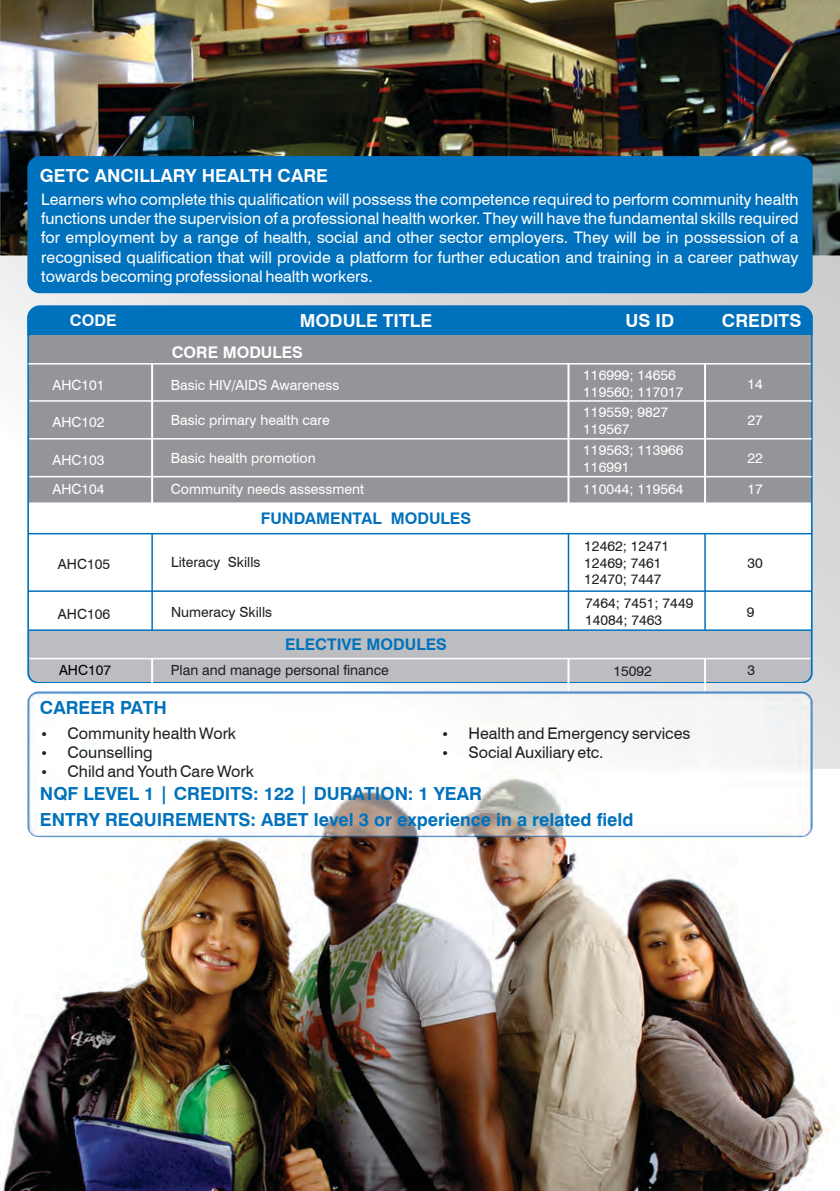
<style>
.page{position:relative;width:840px;height:1191px;background:#fff}
.page>*{position:absolute;margin:0;border:0;box-sizing:border-box;transform-origin:0 0}
.t1{font:700 18px "Swiss 721 BT";color:#0071bc}
.t2{font:700 18px "Swis 721 BT";color:#0071bc}
.t3{font:700 18px "Swis 721 BT";color:#fff}
.t4{font:16px/19.2px "Swis 721 BT";color:#fff;text-align:justify}
.t5{font:16px/19.2px "Swis 721 BT";color:#231f20}
.t6{font:700 16px "Swis 721 BT";color:#0071bc}
.t7{font:700 16px "Swis 721 BT";color:#fff}
.t8{font:14px/16.8px "Swis 721 BT";color:#fff}
.t9{font:14px/16.8px "Swis 721 BT";color:#231f20}
.t10{font:14px "Swiss 721 BT";color:#231f20}
.t11{font:14px "Swis 721 BT";color:#000}
.s1{font-family:"Swiss 721 BT"}
</style>
<div class="page">
<svg style="left:0;top:262px;width:839px;height:507px"></svg>
<img style="left:0;top:0;width:839px;height:255px">
<img style="left:0;top:769px;width:828px;height:422px">
<div style="left:27px;top:156px;width:785px;height:137px;background:#0071bc;border:2px solid #0071bc;border-radius:11px"></div>
<div style="left:29px;top:631px;width:781px;height:51px;background:#bbbdc0"></div>
<div style="left:29px;top:336px;width:781px;height:166px;background:#939598"></div>
<svg style="left:26px;top:304px;width:787px;height:33px;background:#0e77bc"></svg>
<hr style="left:151px;top:335px;width:2px;height:529px;background:#fff">
<hr style="left:567px;top:335px;width:2px;height:529px;background:#fff">
<hr style="left:703px;top:335px;width:2px;height:529px;background:#fff">
<div style="left:29px;top:503px;width:781px;height:127px;background:#fff"></div>
<hr style="left:28px;top:363px;width:782px;height:1px;background:#fff">
<hr style="left:28px;top:533px;width:783px;height:1px;background:#0071bc">
<div style="left:30px;top:336px;width:780px;height:27px;background:#939598"></div>
<hr style="left:151px;top:533px;width:2px;height:97px;background:#0071bc">
<hr style="left:567px;top:533px;width:2px;height:97px;background:#0071bc">
<hr style="left:704px;top:533px;width:1px;height:97px;background:#0071bc">
<hr style="left:29px;top:400px;width:782px;height:2px;background:#fff">
<hr style="left:29px;top:438px;width:782px;height:1px;background:#fff">
<hr style="left:29px;top:502px;width:781px;height:2px;background:#fff">
<hr style="left:28px;top:590px;width:783px;height:2px;background:#0071bc">
<hr style="left:28px;top:629px;width:783px;height:2px;background:#0071bc">
<img style="left:27px;top:691px;width:785px;height:146px">
<div style="left:148px;top:631px;width:8px;height:27px;background:#bbbdc0"></div>
<div style="left:564px;top:631px;width:8px;height:27px;background:#bbbdc0"></div>
<div style="left:701px;top:631px;width:7px;height:27px;background:#bbbdc0"></div>
<hr style="left:29px;top:658px;width:781px;height:1px;background:#fff">
<hr style="left:29px;top:476px;width:782px;height:1px;background:#fff">
<svg style="left:42px;top:732px;width:4px;height:4px"></svg>
<svg style="left:42px;top:751px;width:4px;height:4px"></svg>
<svg style="left:42px;top:770px;width:4px;height:4px"></svg>
<svg style="left:443px;top:732px;width:4px;height:4px"></svg>
<svg style="left:443px;top:751px;width:4px;height:4px"></svg>
<p class="t3" style="left:40px;top:165px;width:289px">GETC ANCILLARY HEALTH CARE</p>
<p class="t4" style="left:41px;top:190px;width:758px">Learners who complete this <span class="s1">qualification</span> will possess the competence required to perform community health functions under the supervision of a professional health worker. They will have the fundamental skills required for employment by a range of health, social and other sector employers. They will be in possession of a recognised <span class="s1">qualification</span> that will provide a platform for further education and training in a career pathway towards becoming professional health workers.</p>
<p class="t7" style="left:70px;top:311px;width:48px">CODE</p>
<p class="t3" style="left:299px;top:310px;width:134px">MODULE TITLE</p>
<p class="t3" style="left:625px;top:310px;width:50px">US ID</p>
<p class="t3" style="left:721px;top:310px;width:81px">CREDITS</p>
<p class="t8" style="left:52px;top:377px;width:54px">AHC101</p>
<p class="t8" style="left:52px;top:413px;width:54px">AHC102</p>
<p class="t8" style="left:52px;top:445px;width:54px;line-height:29.4px">AHC103<br>AHC104</p>
<p class="t9" style="left:58px;top:555px;width:54px">AHC105</p>
<p class="t9" style="left:58px;top:605px;width:54px">AHC106</p>
<p class="t7" style="left:172px;top:342px;width:133px">CORE MODULES</p>
<p class="t8" style="left:171px;top:377px;width:170px">Basic HIV/AIDS Awareness</p>
<p class="t8" style="left:171px;top:412px;width:160px">Basic primary health care</p>
<p class="t8" style="left:171px;top:450px;width:146px">Basic health promotion</p>
<p class="t8" style="left:171px;top:481px;width:195px">Community needs assessment</p>
<p class="t6" style="left:261px;top:508px;width:211px">FUNDAMENTAL MODULES</p>
<p class="t9" style="left:171px;top:554px;width:91px">Literacy Skills</p>
<p class="t9" style="left:171px;top:604px;width:102px">Numeracy Skills</p>
<p class="t8" style="left:583px;top:367px;width:102px">116999; 14656<br>119560; 117017</p>
<p class="t8" style="left:583px;top:404px;width:86px">119559; 9827<br>119567</p>
<p class="t8" style="left:583px;top:441px;width:102px">119563; 113966<br>116991</p>
<p class="t8" style="left:583px;top:480px;width:102px">110044; 119564</p>
<p class="t9" style="left:584px;top:537px;width:86px">12462; 12471<br>12469; 7461<br>12470; 7447</p>
<p class="t9" style="left:584px;top:594px;width:110px">7464; 7451; 7449<br>14084; 7463</p>
<p class="t6" style="left:285px;top:635px;width:163px">ELECTIVE MODULES</p>
<p class="t10" style="left:171px;top:664px;width:219px">Plan and manage personal finance</p>
<p class="t11" style="left:59px;top:662px;width:54px">AHC107</p>
<p class="t9" style="left:613px;top:662px;width:40px">15092</p>
<p class="t2" style="left:40px;top:696px;width:128px">CAREER PATH</p>
<p class="t5" style="left:67px;top:723px;width:188px">Community health Work<br>Counselling<br>Child and Youth Care Work</p>
<p class="t5" style="left:468px;top:723px;width:223px">Health and Emergency services<br>Social Auxiliary etc.</p>
<p class="t2" style="left:40px;top:782px;width:443px">NQF LEVEL 1 | CREDITS: 122 | DURATION: 1 YEAR</p>
<p class="t1" style="left:40px;top:812px;width:594px">ENTRY REQUIREMENTS: ABET level 3 or experience in a related field</p>
<p class="t8" style="left:747px;top:376px;width:17px">14</p>
<p class="t8" style="left:747px;top:412px;width:17px">27</p>
<p class="t8" style="left:747px;top:449px;width:17px">22</p>
<p class="t8" style="left:747px;top:481px;width:17px">17</p>
<p class="t9" style="left:747px;top:555px;width:17px">30</p>
<p class="t9" style="left:746px;top:604px;width:9px">9</p>
<p class="t9" style="left:747px;top:662px;width:9px">3</p>
</div>
